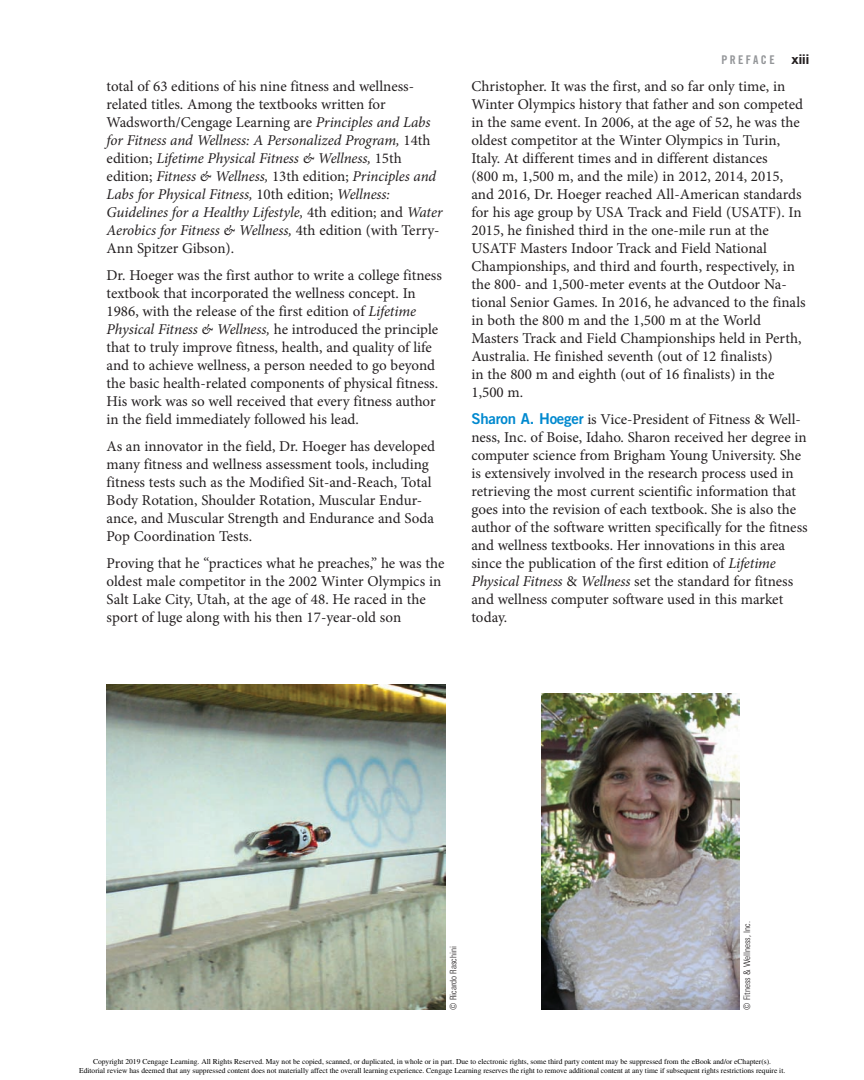
<style>
.page{position:relative;width:864px;height:1080px;background:#fff}
.page>*{position:absolute;margin:0;border:0;box-sizing:border-box;transform-origin:0 0}
.t1{font:15px/18px "Minion Pro";color:#231f20}
.t2{font:italic 15px/18px "Minion Pro";letter-spacing:-.01em;color:#231f20}
.t3{font:12px "Trade Gothic LT Std Bd Cn 20";letter-spacing:.2em;color:#939598}
.t4{font:300 condensed 9px "Univers LT Std";color:#231f20}
.t5{font:7.5px/9.6px "Times";color:#000;text-align:center}
.s1{font-style:normal}
.s2{font-style:italic}
.s3{font-family:"Helvetica Neue LT Std";font-weight:700;font-size:13.5px;color:#231f20}
.s4{font-family:"Trade Gothic LT Std Bd 2";color:#0089cf}
</style>
<div class="page">
<img style="left:106px;top:685px;width:339px;height:325px">
<img style="left:541px;top:694px;width:198px;height:316px">
<p class="t2" style="left:106px;top:77px;width:337px"><span class="s1">total of 63 editions of his nine fitness and wellness&shy;related titles. Among the textbooks written for Wadsworth/Cengage Learning are</span> Principles and Labs for Fitness and Wellness: A Personalized Program, <span class="s1">14th edition;</span> Lifetime Physical Fitness &amp; Wellness, <span class="s1">15th edition;</span> Fitness &amp; Wellness, <span class="s1">13th edition;</span> Principles and Labs for Physical Fitness, <span class="s1">10th edition;</span> Wellness:<br>Guidelines for a Healthy Lifestyle, <span class="s1">4th edition; and</span> Water Aerobics for Fitness &amp; Wellness, <span class="s1">4th edition (with Terry-Ann Spitzer Gibson).</span></p>
<p class="t1" style="left:106px;top:266px;width:336px">Dr. Hoeger was the first author to write a college fitness textbook that incorporated the wellness concept. In 1986, with the release of the first edition of <span class="s2">Lifetime Physical Fitness &amp; Wellness,</span> he introduced the principle that to truly improve fitness, health, and quality of life and to achieve wellness, a person needed to go beyond the basic health-related components of physical fitness.<br>His work was so well received that every fitness author in the field immediately followed his lead.</p>
<p class="t1" style="left:106px;top:437px;width:330px">As an innovator in the field, Dr. Hoeger has developed many fitness and wellness assessment tools, including fitness tests such as the Modified Sit-and-Reach, Total Body Rotation, Shoulder Rotation, Muscular Endur&shy;ance, and Muscular Strength and Endurance and Soda Pop Coordination Tests.</p>
<p class="t1" style="left:106px;top:554px;width:339px">Proving that he “practices what he preaches,” he was the oldest male competitor in the 2002 Winter Olympics in Salt Lake City, Utah, at the age of 48. He raced in the sport of luge along with his then 17-year-old son</p>
<p class="t3" style="left:721px;top:53px;width:89px">PREFAC E <span class="s3">xiii</span></p>
<p class="t1" style="left:471px;top:77px;width:335px">Christopher. It was the first, and so far only time, in Winter Olympics history that father and son competed in the same event. In 2006, at the age of 52, he was the oldest competitor at the Winter Olympics in Turin, Italy. At different times and in different distances<br>(800 m, 1,500 m, and the mile) in 2012, 2014, 2015, and 2016, Dr. Hoeger reached All-American standards for his age group by USA Track and Field (USATF). In 2015, he finished third in the one-mile run at the USATF Masters Indoor Track and Field National Championships, and third and fourth, respectively, in the 800- and 1,500-meter events at the Outdoor Na&shy;tional Senior Games. In 2016, he advanced to the finals in both the 800 m and the 1,500 m at the World Masters Track and Field Championships held in Perth, Australia. He finished seventh (out of 12 finalists)<br>in the 800 m and eighth (out of 16 finalists) in the 1,500 m.</p>
<p class="t1" style="left:471px;top:410px;width:337px"><span class="s4">Sharon A. Hoeger</span> is Vice-President of Fitness &amp; Well&shy;ness, Inc. of Boise, Idaho. Sharon received her degree in computer science from Brigham Young University. She is extensively involved in the research process used in retrieving the most current scientific information that goes into the revision of each textbook. She is also the author of the software written specifically for the fitness and wellness textbooks. Her innovations in this area since the publication of the first edition of <span class="s2">Lifetime Physical Fitness</span> &amp; <span class="s2">Wellness</span> set the standard for fitness and wellness computer software used in this market today.</p>
<p class="t4" style="left:447px;top:1010px;width:65px;rotate:-90deg">© Ricardo Raschini</p>
<p class="t4" style="left:741px;top:1010px;width:90px;rotate:-90deg">© Fitness &amp; Wellness, Inc.</p>
<p class="t5" style="left:79px;top:1056px;width:707px">Copyright 2019 Cengage Learning. All Rights Reserved. May not be copied, scanned, or duplicated, in whole or in part. Due to electronic rights, some third party content may be suppressed from the eBook and/or eChapter(s).<br>Editorial review has deemed that any suppressed content does not materially affect the overall learning experience. Cengage Learning reserves the right to remove additional content at any time if subsequent rights restrictions require it.</p>
</div>
